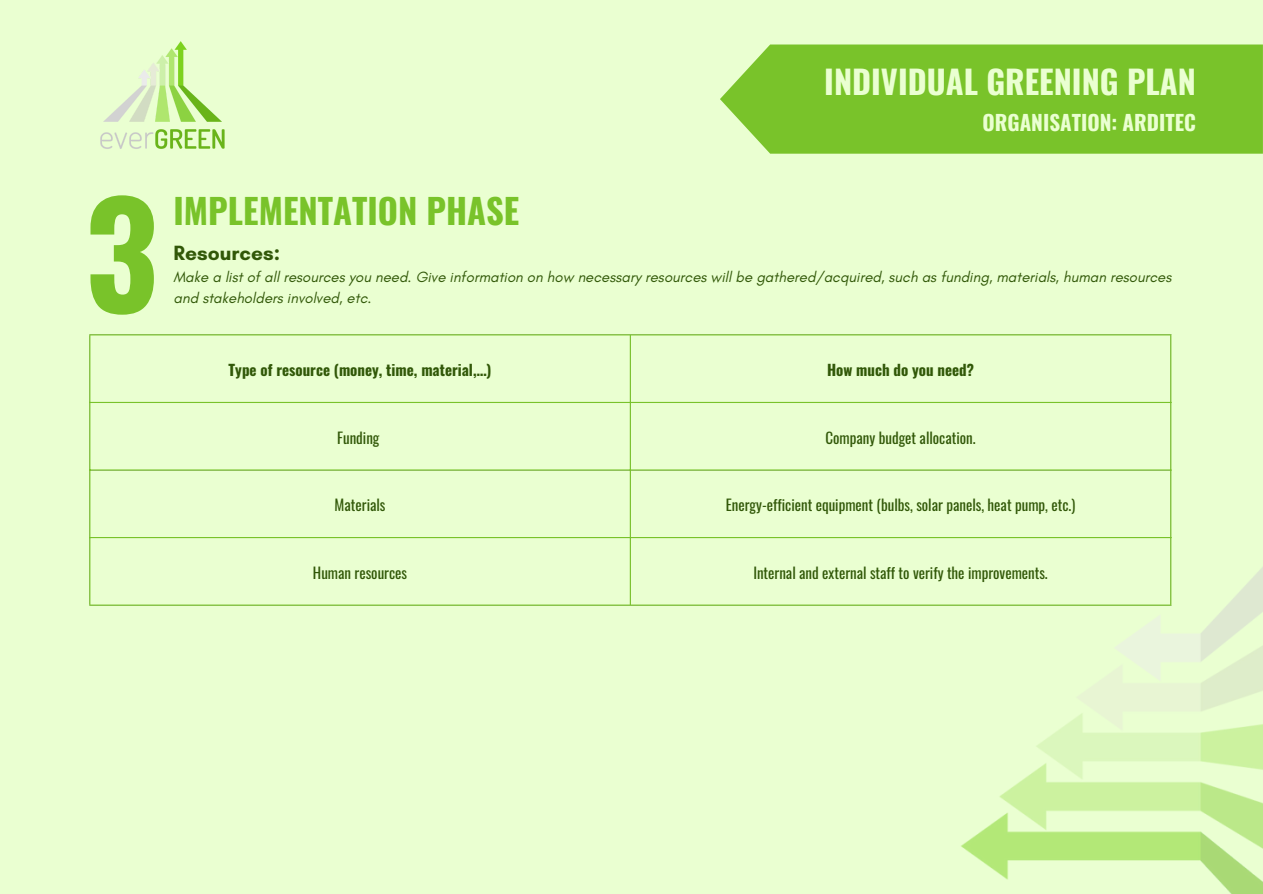
<style>
.page{position:relative;width:1263px;height:894px;background:#fff}
.page>*{position:absolute;margin:0;border:0;box-sizing:border-box;transform-origin:0 0}
.t1{font:700 142.5px "Oswald";color:#79c32a}
.t2{font:700 34.5px "Oswald";color:#79c32a}
.t3{font:700 32.4px "Oswald";color:#eaffd1}
.t4{font:700 21px "Oswald";color:#eaffd1}
.t5{font:700 21px "Glacial Indifference";color:#315808}
.t6{font:15px "Oswald";color:#315808}
.t7{font:italic 15px/20.2px "Glacial Indifference";color:#315808}
.t8{font:700 15px "Oswald";color:#315808}
</style>
<div class="page">
<div style="left:0;top:0;width:1263px;height:893px;background:#eaffd1"></div>
<img style="left:100px;top:41px;width:125px;height:108px">
<img style="left:944px;top:446px;width:319px;height:447px">
<hr style="left:89px;top:335px;width:1px;height:269px;background:#79c32a">
<hr style="left:630px;top:335px;width:1px;height:269px;background:#79c32a">
<hr style="left:1170px;top:335px;width:1px;height:269px;background:#79c32a">
<hr style="left:89px;top:334px;width:1082px;height:1px;background:#79c32a">
<hr style="left:89px;top:402px;width:1082px;height:1px;background:#79c32a">
<hr style="left:89px;top:469px;width:1082px;height:1px;background:#79c32a">
<hr style="left:89px;top:537px;width:1082px;height:1px;background:#79c32a">
<hr style="left:89px;top:604px;width:1082px;height:1px;background:#79c32a">
<div style="left:720px;top:44px;width:543px;height:110px;background:#79c32a"></div>
<p class="t3" style="left:824px;top:56px;width:373px">INDIVIDUAL GREENING PLAN</p>
<p class="t4" style="left:982px;top:106px;width:215px">ORGANISATION: ARDITEC</p>
<p class="t1" style="left:85px;top:142px;width:75px">3</p>
<p class="t2" style="left:174px;top:184px;width:347px">IMPLEMENTATION PHASE</p>
<h3 class="t5" style="left:174px;top:240px;width:108px">Resources:</h3>
<p class="t7" style="left:174px;top:267px;width:999px">Make a list of all resources you need. Give information on how necessary resources will be gathered/acquired, such as funding, materials, human resources and stakeholders involved, etc.</p>
<h1 class="t8" style="left:229px;top:358px;width:264px">Type of resource (money, time, material,…)</h1>
<h2 class="t8" style="left:827px;top:358px;width:148px">How much do you need?</h2>
<p class="t6" style="left:337px;top:425px;width:44px">Funding</p>
<h1 class="t6" style="left:825px;top:425px;width:152px">Company budget allocation.</h1>
<p class="t6" style="left:335px;top:493px;width:52px">Materials</p>
<p class="t6" style="left:726px;top:493px;width:351px">Energy-efficient equipment (bulbs, solar panels, heat pump, etc.)</p>
<p class="t6" style="left:313px;top:560px;width:96px">Human resources</p>
<p class="t6" style="left:753px;top:560px;width:296px">Internal and external staff to verify the improvements.</p>
</div>
